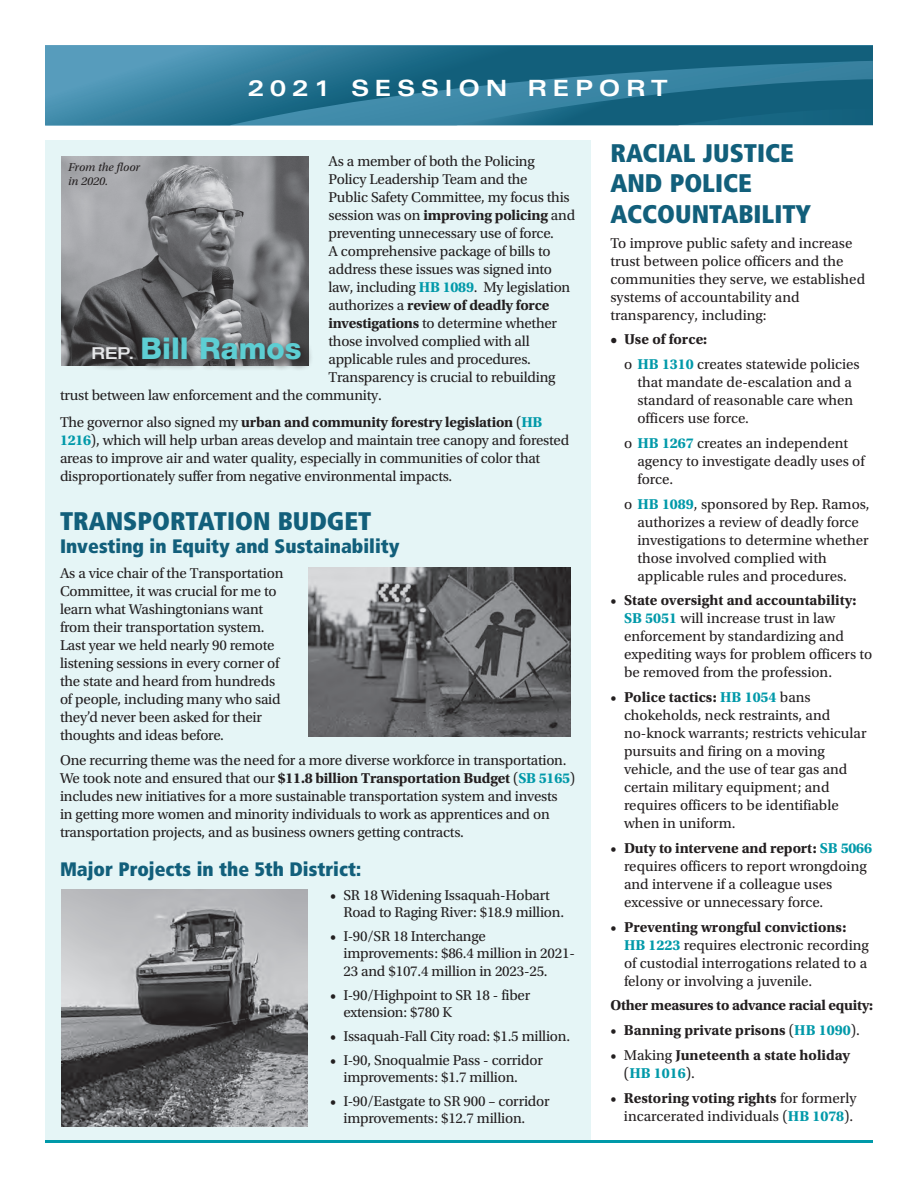
<style>
.page{position:relative;width:918px;height:1188px;background:#fff}
.page>*{position:absolute;margin:0;border:0;box-sizing:border-box;transform-origin:0 0}
.Contact__Title{font:800 30px "Helvetica Neue LT Std";color:#5dced3}
.Heading_1{font:900 condensed 25.5px/30.6px "Frutiger LT Std";color:#125f7b}
.t1{font:700 expanded 22.35px "Univers LT Std";letter-spacing:.25em;color:#fff}
.Heading_1-2{font:900 condensed 19.5px "Frutiger LT Std";color:#125f7b}
.Body_Text{font:15px/18px "Utopia Std";letter-spacing:-.015em;color:#231f20}
.Heading_1-3{font:15px/18px "Utopia Std";color:#231f20}
.Heading_1-4{font:700 15px/18px "Utopia Std";color:#231f20}
.Body_Text-2{font:700 15px "Utopia Std";letter-spacing:-.015em;color:#231f20}
.Heading_1-5{font:700 15px "Utopia Std";letter-spacing:-.02em;color:#231f20}
.Heading_1-6{font:italic 12px/14.4px "Utopia Std";color:#231f20}
.s1{font-weight:400}
.s2{font-weight:700;color:#0099a9}
.s3{font-weight:700}
.s4{font-weight:500;font-stretch:expanded;font-size:16.5px;color:#e6e7e9}
.s5{color:#0099a9}
</style>
<div class="page">
<svg style="left:45px;top:46px;width:828px;height:79px;background:#2a7694"></svg>
<div style="left:45px;top:140px;width:545px;height:1003px;background:#e5f5f6"></div>
<hr style="left:45px;top:1140px;width:828px;height:3px;background:#0099a9">
<img style="left:308px;top:568px;width:263px;height:168px">
<img style="left:62px;top:156px;width:246px;height:210px">
<div style="left:89px;top:334px;width:224px;height:38px;background:#231f20;opacity:.75"></div>
<img style="left:62px;top:890px;width:246px;height:236px">
<p class="t1" style="left:248px;top:75px;width:422px">2021 SESSION REPORT</p>
<p class="Body_Text" style="left:328px;top:153px;width:208px">As a member of both the Policing</p>
<p class="Body_Text" style="left:328px;top:171px;width:201px">Policy Leadership Team and the</p>
<p class="Body_Text" style="left:328px;top:189px;width:243px">Public Safety Committee, my focus this</p>
<p class="Body_Text-2" style="left:328px;top:207px;width:248px"><span class="s1">session was on</span> improving policing <span class="s1">and</span></p>
<p class="Body_Text" style="left:328px;top:225px;width:227px">preventing unnecessary use of force.</p>
<p class="Body_Text" style="left:328px;top:243px;width:224px">A comprehensive package of bills to</p>
<p class="Body_Text" style="left:328px;top:261px;width:225px">address these issues was signed into</p>
<p class="Body_Text" style="left:328px;top:279px;width:243px">law, including <span class="s2">HB 1089</span>. My legislation</p>
<p class="Body_Text-2" style="left:328px;top:297px;width:223px"><span class="s1">authorizes a</span> review of deadly force</p>
<p class="Body_Text" style="left:328px;top:315px;width:230px"><span class="s3">investigations</span> to determine whether</p>
<p class="Body_Text" style="left:328px;top:333px;width:203px">those involved complied with all</p>
<p class="Body_Text" style="left:328px;top:351px;width:204px">applicable rules and procedures.</p>
<p class="Body_Text" style="left:328px;top:369px;width:229px">Transparency is crucial to rebuilding</p>
<p class="Body_Text" style="left:60px;top:387px;width:323px">trust between law enforcement and the community.</p>
<p class="Body_Text" style="left:60px;top:414px;width:511px">The governor also signed my <span class="s3">urban and community forestry legislation</span> (<span class="s2">HB 1216</span>), which will help urban areas develop and maintain tree canopy and forested areas to improve air and water quality, especially in communities of color that disproportionately suffer from negative environmental impacts.</p>
<p class="Heading_1" style="left:60px;top:505px;width:313px">TRANSPORTATION BUDGET</p>
<p class="Heading_1-2" style="left:60px;top:534px;width:341px">Investing in Equity and Sustainability</p>
<p class="Body_Text" style="left:60px;top:564px;width:225px">As a vice chair of the Transportation Committee, it was crucial for me to learn what Washingtonians want from their transportation system.<br>Last year we held nearly 90 remote listening sessions in every corner of the state and heard from hundreds of people, including many who said they’d never been asked for their thoughts and ideas before.</p>
<p class="Body_Text" style="left:60px;top:751px;width:517px">One recurring theme was the need for a more diverse workforce in transportation.<br>We took note and ensured that our <span class="s3">$11.8 billion Transportation Budget</span> (<span class="s2">SB 5165</span>) includes new initiatives for a more sustainable transportation system and invests<br>in getting more women and minority individuals to work as apprentices and on transportation projects, and as business owners getting contracts.</p>
<p class="Heading_1-2" style="left:60px;top:857px;width:303px">Major Projects in the 5th District:</p>
<p class="Body_Text" style="left:344px;top:887px;width:222px;line-height:17.2px;text-indent:-14px">• SR 18 Widening Issaquah-Hobart<br>Road to Raging River: $18.9 million.</p>
<p class="Body_Text" style="left:344px;top:928px;width:233px;line-height:17.2px;text-indent:-14px">• I-90/SR 18 Interchange improvements: $86.4 million in 2021-<br>23 and $107.4 million in 2023-25.</p>
<p class="Body_Text" style="left:344px;top:986px;width:188px;line-height:17.2px;text-indent:-14px">• I-90/Highpoint to SR 18 - fiber extension: $780 K</p>
<p class="Body_Text" style="left:330px;top:1027px;width:242px">• Issaquah-Fall City road: $1.5 million.</p>
<p class="Body_Text" style="left:344px;top:1052px;width:201px;line-height:17.2px;text-indent:-14px">• I-90, Snoqualmie Pass - corridor improvements: $1.7 million.</p>
<p class="Body_Text" style="left:344px;top:1093px;width:208px;line-height:17.2px;text-indent:-14px">• I-90/Eastgate to SR 900 – corridor improvements: $12.7 million.</p>
<p class="Heading_1-6" style="left:68px;top:160px;width:73px">From the floor in 2020.</p>
<p class="Contact__Title" style="left:92px;top:330px;width:211px"><span class="s4">REP.</span> Bill Ramos</p>
<p class="Heading_1" style="left:610px;top:137px;width:202px">RACIAL JUSTICE<br>AND POLICE<br>ACCOUNTABILITY</p>
<p class="Heading_1-3" style="left:610px;top:234px;width:256px">To improve public safety and increase trust between police officers and the communities they serve, we established systems of accountability and transparency, including:</p>
<p class="Heading_1-4" style="left:610px;top:331px;width:98px">• Use of force:</p>
<p class="Heading_1-3" style="left:638px;top:356px;width:224px;text-indent:-14px">o <span class="s2">HB 1310</span> creates statewide policies that mandate de-escalation and a standard of reasonable care when officers use force.</p>
<p class="Heading_1-3" style="left:638px;top:434px;width:229px;text-indent:-14px">o <span class="s2">HB 1267</span> creates an independent agency to investigate deadly uses of force.</p>
<p class="Heading_1-3" style="left:638px;top:495px;width:233px;text-indent:-14px">o <span class="s2">HB 1089</span>, sponsored by Rep. Ramos, authorizes a review of deadly force investigations to determine whether those involved complied with applicable rules and procedures.</p>
<p class="Heading_1-3" style="left:624px;top:592px;width:250px;text-indent:-14px">• <span class="s3">State oversight and accountability:<br></span><span class="s2">SB 5051</span> will increase trust in law enforcement by standardizing and expediting ways for problem officers to be removed from the profession.</p>
<p class="Heading_1-3" style="left:624px;top:689px;width:244px;text-indent:-14px">• <span class="s3">Police tactics:</span> <span class="s2">HB 1054</span> bans chokeholds, neck restraints, and no-knock warrants; restricts vehicular pursuits and firing on a moving vehicle, and the use of tear gas and certain military equipment; and requires officers to be identifiable when in uniform.</p>
<p class="Heading_1-3" style="left:624px;top:839px;width:250px;text-indent:-14px">• <span class="s3">Duty to intervene and report:</span> <span class="s2">SB 5066 </span>requires officers to report wrongdoing and intervene if a colleague uses excessive or unnecessary force.</p>
<p class="Heading_1-3" style="left:624px;top:918px;width:246px;text-indent:-14px">• <span class="s3">Preventing wrongful convictions:<br></span><span class="s2">HB 1223</span> requires electronic recording of custodial interrogations related to a felony or involving a juvenile.</p>
<p class="Heading_1-5" style="left:611px;top:997px;width:264px">Other measures to advance racial equity:</p>
<p class="Heading_1-4" style="left:610px;top:1021px;width:251px"><span class="s1">•</span> Banning private prisons <span class="s1">(</span><span class="s5">HB 1090</span><span class="s1">).</span></p>
<p class="Heading_1-4" style="left:624px;top:1046px;width:228px;text-indent:-13px"><span class="s1">• Making</span> Juneteenth a state holiday <span class="s1">(</span><span class="s5">HB 1016</span><span class="s1">).</span></p>
<p class="Heading_1-3" style="left:610px;top:1089px;width:248px;text-align:right">• <span class="s3">Restoring voting rights</span> for formerly incarcerated individuals (<span class="s2">HB 1078</span>).</p>
</div>
